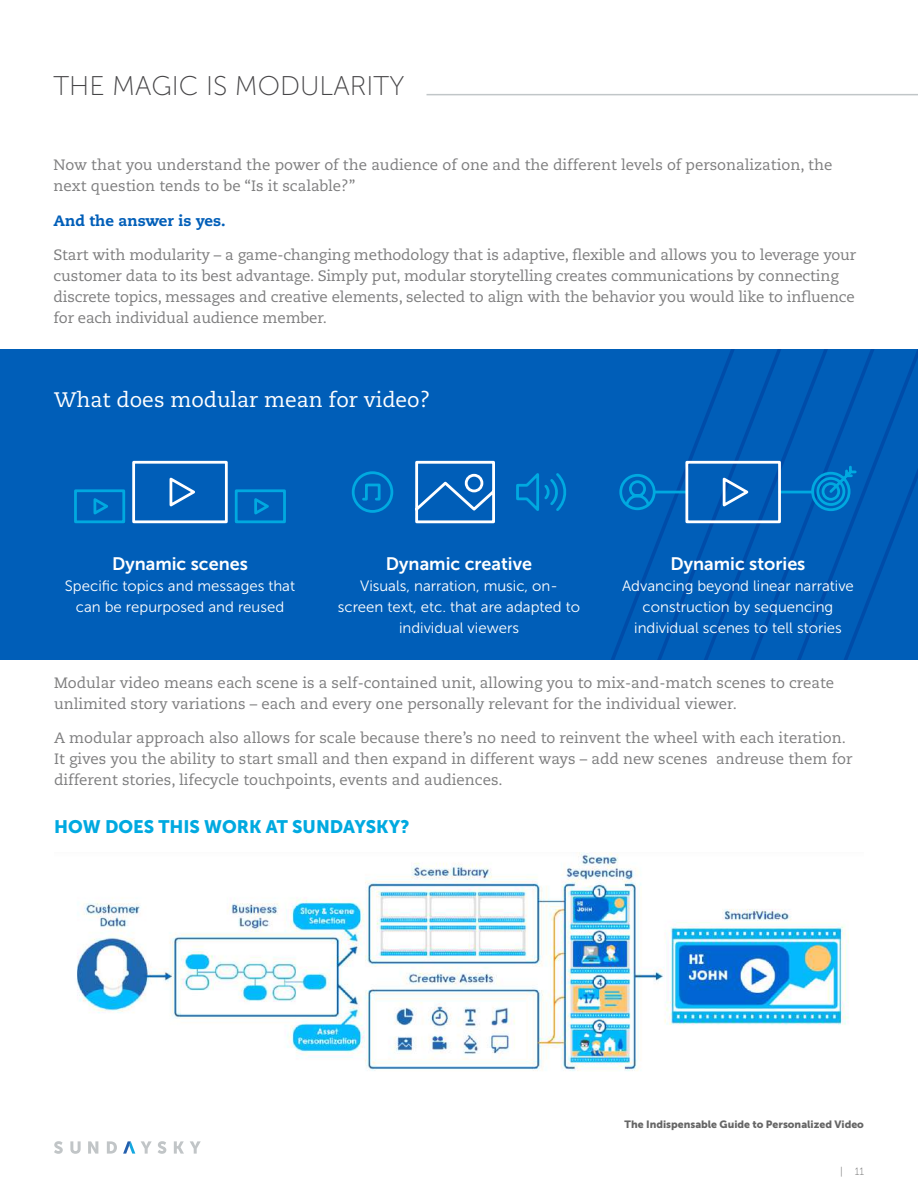
<style>
.page{position:relative;width:918px;height:1188px;background:#fff}
.page>*{position:absolute;margin:0;border:0;box-sizing:border-box;transform-origin:0 0}
.t1{font:27px "Museo Sans 100";color:#464547}
.t2{font:21px "Caecilia";color:#fff}
.t3{font:18px "Museo Sans 700";color:#fff}
.t4{font:18px "Museo Sans 900";color:#00a9e0}
.t5{font:15px/21px "Caecilia";color:#7d7d7e}
.t6{font:15px/21px "Museo Sans 300";color:#fff;text-align:center}
.t7{font:800 15px "Caecilia";color:#005eb8}
.t8{font:10.5px "Museo Sans 900";color:#666}
.t9{font:10.5px "Museo Sans 100";color:#666}
</style>
<div class="page">
<svg style="left:54px;top:1141px;width:9px;height:13px"></svg>
<svg style="left:70px;top:1141px;width:11px;height:13px"></svg>
<svg style="left:88px;top:1141px;width:10px;height:13px"></svg>
<svg style="left:107px;top:1141px;width:10px;height:13px"></svg>
<svg style="left:141px;top:1141px;width:11px;height:13px"></svg>
<svg style="left:190px;top:1141px;width:11px;height:13px"></svg>
<svg style="left:158px;top:1141px;width:8px;height:13px"></svg>
<svg style="left:174px;top:1141px;width:10px;height:13px"></svg>
<svg style="left:123px;top:1141px;width:12px;height:13px"></svg>
<div style="left:0;top:350px;width:918px;height:310px;background:#005eb8"></div>
<svg style="left:645px;top:454px;width:46px;height:206px"></svg>
<svg style="left:691px;top:350px;width:227px;height:310px"></svg>
<hr style="left:427px;top:94px;width:491px;height:1px;background:#c1c6c8">
<svg style="left:74px;top:460px;width:212px;height:64px"></svg>
<svg style="left:351px;top:471px;width:43px;height:42px"></svg>
<svg style="left:415px;top:460px;width:80px;height:64px"></svg>
<svg style="left:516px;top:473px;width:50px;height:38px"></svg>
<svg style="left:619px;top:459px;width:239px;height:66px"></svg>
<img style="left:76px;top:852px;width:773px;height:219px">
<h1 class="t1" style="left:54px;top:72px;width:352px">THE MAGIC IS MODULARITY</h1>
<p class="t5" style="left:54px;top:155px;width:780px">Now that you understand the power of the audience of one and the different levels of personalization, the next question tends to be “Is it scalable?”</p>
<p class="t7" style="left:54px;top:211px;width:174px">And the answer is yes.</p>
<p class="t5" style="left:54px;top:245px;width:804px">Start with modularity – a game-changing methodology that is adaptive, flexible and allows you to leverage your customer data to its best advantage. Simply put, modular storytelling creates communications by connecting discrete topics, messages and creative elements, selected to align with the behavior you would like to influence for each individual audience member.</p>
<h2 class="t2" style="left:54px;top:388px;width:378px">What does modular mean for video?</h2>
<p class="t3" style="left:112px;top:553px;width:137px">Dynamic scenes</p>
<p class="t6" style="left:65px;top:575px;width:232px">Specific topics and messages that can be repurposed and reused</p>
<p class="t3" style="left:386px;top:553px;width:148px">Dynamic creative</p>
<p class="t6" style="left:338px;top:575px;width:244px">Visuals, narration, music, on&shy;screen text, etc. that are adapted to individual viewers</p>
<p class="t3" style="left:671px;top:553px;width:136px">Dynamic stories</p>
<p class="t6" style="left:622px;top:575px;width:233px">Advancing beyond linear narrative construction by sequencing individual scenes to tell stories</p>
<p class="t5" style="left:54px;top:672px;width:782px">Modular video means each scene is a self-contained unit, allowing you to mix-and-match scenes to create unlimited story variations – each and every one personally relevant for the individual viewer.</p>
<p class="t5" style="left:54px;top:728px;width:800px">A modular approach also allows for scale because there’s no need to reinvent the wheel with each iteration.<br>It gives you the ability to start small and then expand in different ways – add new scenes andreuse them for different stories, lifecycle touchpoints, events and audiences.</p>
<p class="t4" style="left:54px;top:816px;width:357px">HOW DOES THIS WORK AT SUNDAYSKY?</p>
<p class="t8" style="left:625px;top:1119px;width:241px">The Indispensable Guide to Personalized Video</p>
<p class="t9" style="left:840px;top:1165px;width:25px">| 11</p>
</div>
